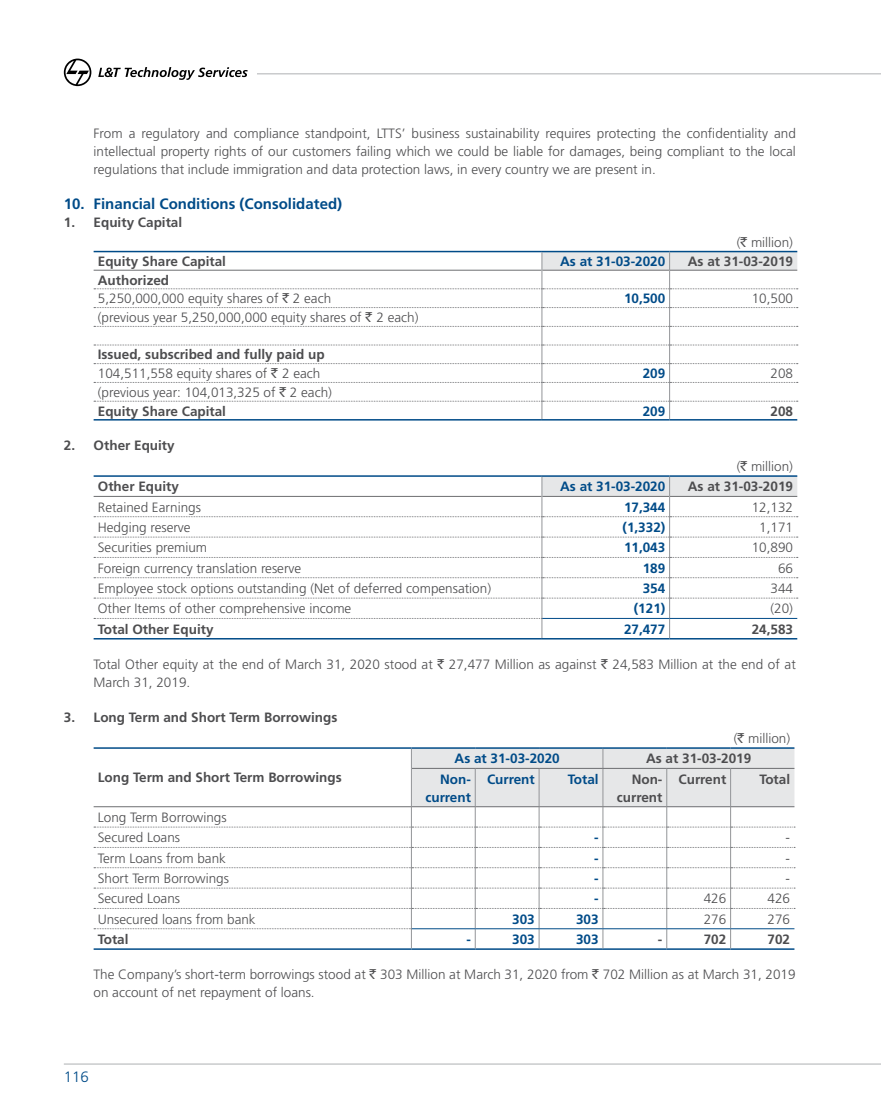
<style>
.page{position:relative;width:881px;height:1106px;background:#fff}
.page>*{position:absolute;margin:0;border:0;box-sizing:border-box;transform-origin:0 0}
.t1{font:700 15px "Frutiger LT Std";color:#004b88}
.t2{font:300 15px "Frutiger LT Std";color:#004b88}
.t3{font:300 13.5px/18px "Frutiger LT Std";color:#4d4d4f}
.t4{font:700 13.5px/18.8px "Frutiger LT Std";color:#4d4d4f}
.t5{font:700 13.5px/18px "Frutiger LT Std";color:#004b88;text-align:right}
.s1{font-family:"Rupee Foradian";font-weight:400}
.s2{font-weight:700}
.s3{font-weight:300}
</style>
<div class="page">
<hr style="left:94px;top:419px;width:447px;height:1px;background:#004b88">
<hr style="left:541px;top:419px;width:128px;height:1px;background:#004b88">
<hr style="left:669px;top:419px;width:128px;height:1px;background:#004b88">
<svg style="left:94px;top:250px;width:703px;height:169px"></svg>
<hr style="left:94px;top:638px;width:447px;height:1px;background:#004b88">
<hr style="left:541px;top:638px;width:128px;height:1px;background:#004b88">
<hr style="left:669px;top:638px;width:128px;height:1px;background:#004b88">
<svg style="left:94px;top:475px;width:703px;height:163px"></svg>
<hr style="left:542px;top:618px;width:127px;height:1px;background:#004b88">
<hr style="left:669px;top:618px;width:128px;height:1px;background:#004b88">
<hr style="left:94px;top:948px;width:317px;height:1px;background:#004b88">
<hr style="left:411px;top:948px;width:64px;height:1px;background:#004b88">
<hr style="left:475px;top:948px;width:64px;height:1px;background:#004b88">
<hr style="left:539px;top:948px;width:63px;height:1px;background:#004b88">
<hr style="left:602px;top:948px;width:64px;height:1px;background:#004b88">
<hr style="left:666px;top:948px;width:64px;height:1px;background:#004b88">
<hr style="left:730px;top:948px;width:64px;height:1px;background:#004b88">
<svg style="left:94px;top:747px;width:700px;height:201px"></svg>
<hr style="left:411px;top:928px;width:64px;height:1px;background:#004b88">
<hr style="left:475px;top:928px;width:64px;height:1px;background:#004b88">
<hr style="left:539px;top:928px;width:63px;height:1px;background:#004b88">
<hr style="left:602px;top:928px;width:64px;height:1px;background:#004b88">
<hr style="left:666px;top:928px;width:64px;height:1px;background:#004b88">
<hr style="left:730px;top:928px;width:64px;height:1px;background:#004b88">
<hr style="left:411px;top:768px;width:64px;height:1px;background:#6d6e71">
<hr style="left:475px;top:768px;width:64px;height:1px;background:#6d6e71">
<hr style="left:539px;top:768px;width:63px;height:1px;background:#6d6e71">
<hr style="left:602px;top:768px;width:64px;height:1px;background:#6d6e71">
<hr style="left:666px;top:768px;width:64px;height:1px;background:#6d6e71">
<hr style="left:730px;top:768px;width:64px;height:1px;background:#6d6e71">
<hr style="left:94px;top:806px;width:317px;height:1px;background:#6d6e71">
<hr style="left:411px;top:806px;width:64px;height:1px;background:#6d6e71">
<hr style="left:475px;top:806px;width:64px;height:1px;background:#6d6e71">
<hr style="left:539px;top:806px;width:63px;height:1px;background:#6d6e71">
<hr style="left:602px;top:806px;width:64px;height:1px;background:#6d6e71">
<hr style="left:666px;top:806px;width:64px;height:1px;background:#6d6e71">
<hr style="left:730px;top:806px;width:64px;height:1px;background:#6d6e71">
<svg style="left:64px;top:1063px;width:816px;height:1px"></svg>
<svg style="left:64px;top:59px;width:27px;height:27px"></svg>
<svg style="left:98px;top:67px;width:149px;height:13px"></svg>
<hr style="left:257px;top:73px;width:623px;height:1px;background:#bcbec0">
<p class="t3" style="left:94px;top:124px;width:703px;text-align:justify">From a regulatory and compliance standpoint, LTTS’ business sustainability requires protecting the confidentiality and intellectual property rights of our customers failing which we could be liable for damages, being compliant to the local regulations that include immigration and data protection laws, in every country we are present in.</p>
<p class="t1" style="left:64px;top:195px;width:280px">10. Financial Conditions (Consolidated)</p>
<p class="t4" style="left:64px;top:213px;width:120px">1. Equity Capital</p>
<p class="t3" style="left:736px;top:234px;width:58px">(<span class="s1">`</span> million)</p>
<p class="t4" style="left:98px;top:252px;width:130px">Equity Share Capital</p>
<p class="t5" style="left:560px;top:252px;width:107px">As at 31-03-2020</p>
<p class="t4" style="left:687px;top:252px;width:107px">As at 31-03-2019</p>
<p class="t3" style="left:98px;top:271px;width:235px;line-height:18.8px"><span class="s2">Authorized<br></span>5,250,000,000 equity shares of <span class="s1">`</span> 2 each</p>
<p class="t5" style="left:623px;top:289px;width:43px">10,500</p>
<p class="t3" style="left:751px;top:290px;width:43px">10,500</p>
<p class="t3" style="left:98px;top:309px;width:322px">(previous year 5,250,000,000 equity shares of <span class="s1">`</span> 2 each)</p>
<p class="t4" style="left:98px;top:345px;width:228px">Issued, subscribed and fully paid up<br><span class="s3">104,511,558 equity shares of</span> <span class="s1">`</span> <span class="s3">2 each</span></p>
<p class="t3" style="left:98px;top:383px;width:235px;line-height:18.6px">(previous year: 104,013,325 of <span class="s1">`</span> 2 each)<br><span class="s2">Equity Share Capital</span></p>
<p class="t4" style="left:64px;top:435px;width:112px">2. Other Equity</p>
<p class="t5" style="left:642px;top:364px;width:24px">209</p>
<p class="t3" style="left:770px;top:364px;width:24px">208</p>
<p class="t5" style="left:642px;top:402px;width:24px">209</p>
<p class="t4" style="left:770px;top:401px;width:24px">208</p>
<p class="t3" style="left:736px;top:457px;width:58px">(<span class="s1">`</span> million)</p>
<p class="t4" style="left:98px;top:477px;width:83px">Other Equity</p>
<p class="t5" style="left:560px;top:477px;width:107px">As at 31-03-2020</p>
<p class="t4" style="left:687px;top:477px;width:107px">As at 31-03-2019</p>
<p class="t3" style="left:98px;top:498px;width:105px">Retained Earnings</p>
<p class="t5" style="left:623px;top:498px;width:43px">17,344</p>
<p class="t3" style="left:751px;top:498px;width:43px">12,132</p>
<p class="t3" style="left:98px;top:518px;width:94px">Hedging reserve</p>
<p class="t5" style="left:622px;top:518px;width:44px">(1,332)</p>
<p class="t3" style="left:759px;top:518px;width:35px">1,171</p>
<p class="t3" style="left:98px;top:539px;width:111px">Securities premium</p>
<p class="t5" style="left:623px;top:538px;width:43px">11,043</p>
<p class="t3" style="left:751px;top:539px;width:43px">10,890</p>
<p class="t3" style="left:98px;top:559px;width:205px">Foreign currency translation reserve</p>
<p class="t5" style="left:642px;top:559px;width:24px">189</p>
<p class="t3" style="left:777px;top:559px;width:17px">66</p>
<p class="t3" style="left:98px;top:579px;width:394px">Employee stock options outstanding (Net of deferred compensation)</p>
<p class="t5" style="left:642px;top:579px;width:24px">354</p>
<p class="t3" style="left:770px;top:579px;width:24px">344</p>
<p class="t3" style="left:98px;top:600px;width:255px">Other Items of other comprehensive income</p>
<p class="t5" style="left:633px;top:599px;width:33px">(121)</p>
<p class="t3" style="left:770px;top:600px;width:24px">(20)</p>
<p class="t4" style="left:98px;top:619px;width:117px">Total Other Equity</p>
<p class="t5" style="left:623px;top:620px;width:43px">27,477</p>
<p class="t4" style="left:751px;top:619px;width:43px">24,583</p>
<p class="t3" style="left:94px;top:655px;width:703px">Total Other equity at the end of March 31, 2020 stood at <span class="s1">`</span> 27,477 Million as against <span class="s1">`</span> 24,583 Million at the end of at<br>March 31, 2019.</p>
<p class="t4" style="left:64px;top:707px;width:275px">3. Long Term and Short Term Borrowings</p>
<p class="t3" style="left:733px;top:729px;width:58px">(<span class="s1">`</span> million)</p>
<p class="t4" style="left:98px;top:768px;width:245px">Long Term and Short Term Borrowings</p>
<p class="t5" style="left:454px;top:749px;width:107px">As at 31-03-2020</p>
<p class="t4" style="left:645px;top:749px;width:107px">As at 31-03-2019</p>
<p class="t5" style="left:425px;top:770px;width:47px">Non&shy;current</p>
<p class="t5" style="left:487px;top:770px;width:49px">Current</p>
<p class="t5" style="left:567px;top:770px;width:32px">Total</p>
<p class="t4" style="left:616px;top:770px;width:47px;line-height:18px;text-align:right">Non&shy;current</p>
<p class="t4" style="left:678px;top:769px;width:49px">Current</p>
<p class="t4" style="left:759px;top:769px;width:32px">Total</p>
<p class="t3" style="left:98px;top:807px;width:130px;line-height:20.4px">Long Term Borrowings<br>Secured Loans</p>
<p class="t5" style="left:594px;top:828px;width:6px">-</p>
<p class="t3" style="left:785px;top:828px;width:6px">-</p>
<p class="t3" style="left:98px;top:849px;width:130px">Term Loans from bank</p>
<p class="t5" style="left:594px;top:849px;width:6px">-</p>
<p class="t3" style="left:785px;top:849px;width:6px">-</p>
<p class="t3" style="left:98px;top:869px;width:133px">Short Term Borrowings</p>
<p class="t5" style="left:594px;top:869px;width:6px">-</p>
<p class="t3" style="left:785px;top:869px;width:6px">-</p>
<p class="t3" style="left:98px;top:889px;width:84px">Secured Loans</p>
<p class="t5" style="left:594px;top:889px;width:6px">-</p>
<p class="t3" style="left:703px;top:889px;width:24px">426</p>
<p class="t3" style="left:767px;top:889px;width:24px">426</p>
<p class="t3" style="left:98px;top:910px;width:159px">Unsecured loans from bank</p>
<p class="t5" style="left:512px;top:910px;width:24px">303</p>
<p class="t5" style="left:575px;top:910px;width:24px">303</p>
<p class="t3" style="left:703px;top:910px;width:24px">276</p>
<p class="t3" style="left:767px;top:910px;width:24px">276</p>
<p class="t4" style="left:98px;top:930px;width:32px">Total</p>
<p class="t5" style="left:466px;top:930px;width:6px">-</p>
<p class="t5" style="left:512px;top:930px;width:24px">303</p>
<p class="t5" style="left:575px;top:930px;width:24px">303</p>
<p class="t4" style="left:657px;top:930px;width:6px">-</p>
<p class="t4" style="left:703px;top:930px;width:24px">702</p>
<p class="t4" style="left:767px;top:930px;width:24px">702</p>
<p class="t3" style="left:93px;top:965px;width:703px">The Company’s short-term borrowings stood at <span class="s1">`</span> 303 Million at March 31, 2020 from <span class="s1">`</span> 702 Million as at March 31, 2019 on account of net repayment of loans.</p>
<p class="t2" style="left:64px;top:1068px;width:27px">116</p>
</div>
